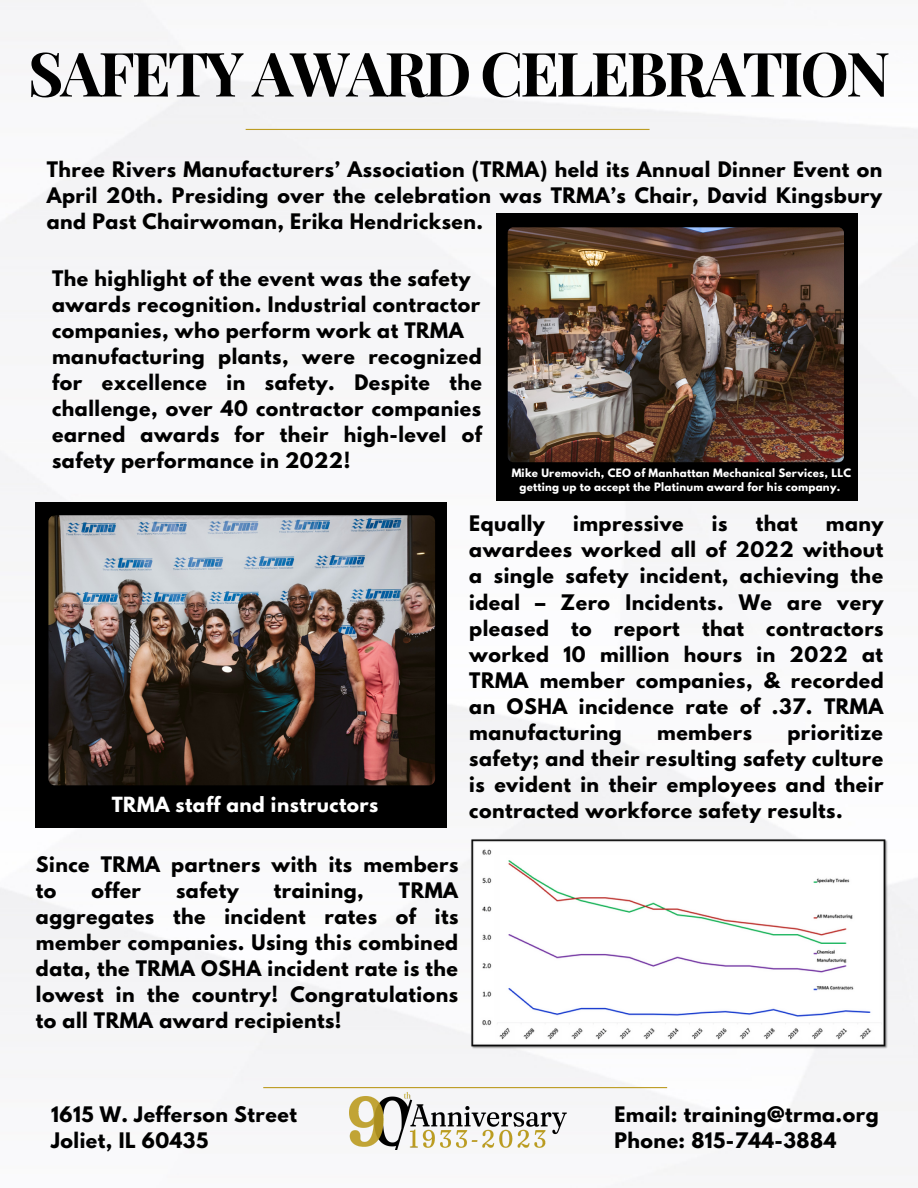
<style>
.page{position:relative;width:918px;height:1188px;background:#fff}
.page>*{position:absolute;margin:0;border:0;box-sizing:border-box;transform-origin:0 0}
.t1{font:700 61.2px "Playfair Display";letter-spacing:-.045em;color:#000}
.t2{font:700 19.05px/26.1px "League Spartan";letter-spacing:.025em;color:#000}
.t3{font:700 18.9px/26.1px "League Spartan";letter-spacing:.025em;color:#000;text-align:justify}
.t4{font:700 18.45px "League Spartan";letter-spacing:.025em;color:#fff}
.t5{font:700 10.2px/14.1px "League Spartan";letter-spacing:.025em;color:#fff;text-align:center}
</style>
<div class="page">
<img style="left:0;top:0;width:918px;height:1172px">
<div style="left:497px;top:214px;width:360px;height:287px;background:#000"></div>
<img style="left:508px;top:227px;width:336px;height:235px;border-radius:6px">
<div style="left:35px;top:502px;width:412px;height:325px;background:#000"></div>
<img style="left:48px;top:515px;width:387px;height:270px;border-radius:6px">
<img style="left:470px;top:838px;width:419px;height:212px">
<img style="left:349px;top:1088px;width:217px;height:62px">
<hr style="left:263px;top:1087px;width:404px;height:1px;background:#bc9c22">
<hr style="left:246px;top:129px;width:404px;height:1px;background:#bc9c22">
<h1 class="t1" style="left:28px;top:30px;width:864px">SAFETY AWARD CELEBRATION</h1>
<p class="t3" style="left:47px;top:158px;width:837px">Three Rivers Manufacturers’ Association (TRMA) held its Annual Dinner Event on April 20th. Presiding over the celebration was TRMA’s Chair, David Kingsbury and Past Chairwoman, Erika Hendricksen.</p>
<p class="t2" style="left:52px;top:267px;width:431px">The highlight of the event was the safety awards recognition. Industrial contractor companies, who perform work at TRMA manufacturing plants, were recognized for excellence in safety. Despite the challenge, over 40 contractor companies earned awards for their high-level of safety performance in 2022!</p>
<p class="t5" style="left:512px;top:467px;width:341px">Mike Uremovich, CEO of Manhattan Mechanical Services, LLC getting up to accept the Platinum award for his company.</p>
<p class="t4" style="left:112px;top:795px;width:268px">TRMA staff and instructors</p>
<p class="t2" style="left:469px;top:513px;width:77px">Equally</p>
<p class="t2" style="left:573px;top:513px;width:112px">impressive</p>
<p class="t2" style="left:712px;top:513px;width:17px">is</p>
<p class="t2" style="left:756px;top:513px;width:43px">that</p>
<p class="t2" style="left:469px;top:513px;width:416px;text-align:justify;text-indent:357px">many awardees worked all of 2022 without a single safety incident, achieving the ideal – Zero Incidents. We are very pleased to report that contractors worked 10 million hours in 2022 at TRMA member companies, &amp; recorded an OSHA incidence rate of .37. TRMA manufacturing</p>
<p class="t2" style="left:657px;top:722px;width:96px">members</p>
<p class="t2" style="left:469px;top:722px;width:416px;text-align:justify;text-indent:318px">prioritize safety; and their resulting safety culture is evident in their employees and their contracted workforce safety results.</p>
<p class="t2" style="left:36px;top:853px;width:424px">Since TRMA partners with its members to</p>
<p class="t2" style="left:91px;top:879px;width:51px">offer</p>
<p class="t2" style="left:176px;top:879px;width:64px">safety</p>
<p class="t2" style="left:274px;top:879px;width:91px">training,</p>
<p class="t2" style="left:36px;top:879px;width:424px;text-align:justify;text-indent:363px">TRMA aggregates the incident rates of its member companies. Using this combined data, the TRMA OSHA incident rate is the lowest in the country! Congratulations to all TRMA award recipients!</p>
<p class="t2" style="left:51px;top:1104px;width:247px">1615 W. Jefferson Street<br>Joliet, IL 60435</p>
<p class="t2" style="left:614px;top:1104px;width:266px">Email: training@trma.org<br>Phone: 815-744-3884</p>
</div>
